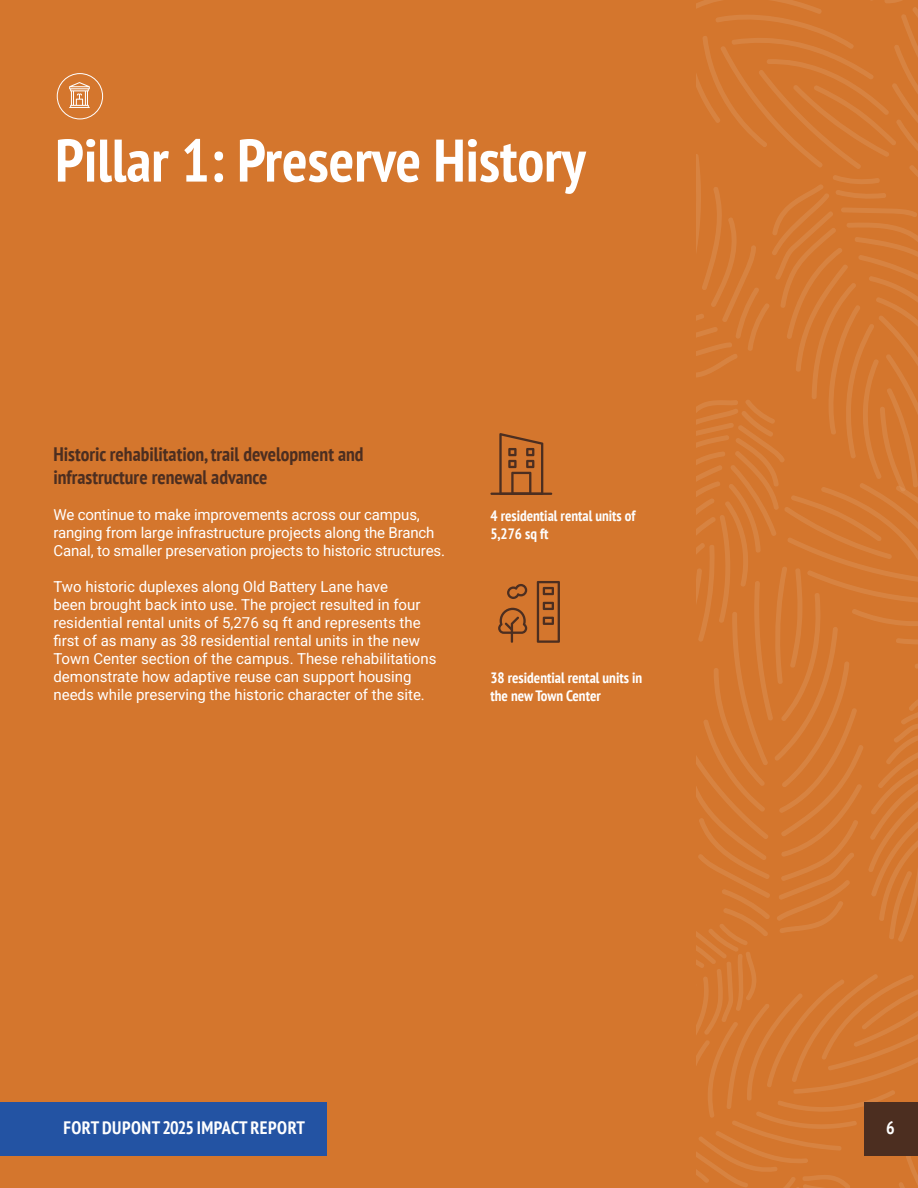
<style>
.page{position:relative;width:918px;height:1188px;background:#d4762d}
.page>*{position:absolute;margin:0;border:0;box-sizing:border-box;transform-origin:0 0}
.t1{font:700 condensed 60px "PT Sans";color:#fff}
.t2{font:700 condensed 19.5px/23.4px "PT Sans";color:#4c2e20}
.t3{font:700 condensed 18px "PT Sans";letter-spacing:.03em;color:#fff}
.t4{font:15px/18px "Roboto";color:#fff}
.t5{font:700 condensed 15px/18px "PT Sans";color:#fff}
.t6{font:700 condensed 15px/18px "PT Sans";color:#fdfdfd}
</style>
<div class="page">
<svg style="left:697px;top:0;width:221px;height:1188px"></svg>
<div style="left:0;top:1102px;width:327px;height:54px;background:#2353a3"></div>
<div style="left:864px;top:1102px;width:54px;height:54px;background:#4c2e20"></div>
<hr style="left:490px;top:493px;width:62px;height:2px;background:#4c2e20">
<svg style="left:499px;top:433px;width:44px;height:60px"></svg>
<svg style="left:537px;top:581px;width:23px;height:62px"></svg>
<svg style="left:498px;top:608px;width:29px;height:35px"></svg>
<svg style="left:507px;top:584px;width:20px;height:15px"></svg>
<div style="left:57px;top:73px;width:46px;height:46px;border:1px solid #fff;border-radius:50%"></div>
<svg style="left:69px;top:82px;width:21px;height:26px"></svg>
<p class="t1" style="left:55px;top:121px;width:532px">Pillar 1: Preserve History</p>
<p class="t2" style="left:53px;top:442px;width:312px">Historic rehabilitation, trail development and infrastructure renewal advance</p>
<p class="t4" style="left:53px;top:505px;width:393px">We continue to make improvements across our campus, ranging from large infrastructure projects along the Branch<br>Canal, to smaller preservation projects to historic structures.</p>
<p class="t4" style="left:53px;top:577px;width:385px">Two historic duplexes along Old Battery Lane have<br>been brought back into use. The project resulted in four residential rental units of 5,276 sq ft and represents the first of as many as 38 residential rental units in the new Town Center section of the campus. These rehabilitations demonstrate how adaptive reuse can support housing needs while preserving the historic character of the site.</p>
<p class="t6" style="left:490px;top:506px;width:147px">4 residential rental units of<br>5,276 sq ft</p>
<p class="t5" style="left:490px;top:668px;width:153px">38 residential rental units in the new Town Center</p>
<p class="t3" style="left:63px;top:1115px;width:243px">FORT DUPONT 2025 IMPACT REPORT</p>
<p class="t3" style="left:886px;top:1116px;width:10px">6</p>
</div>
